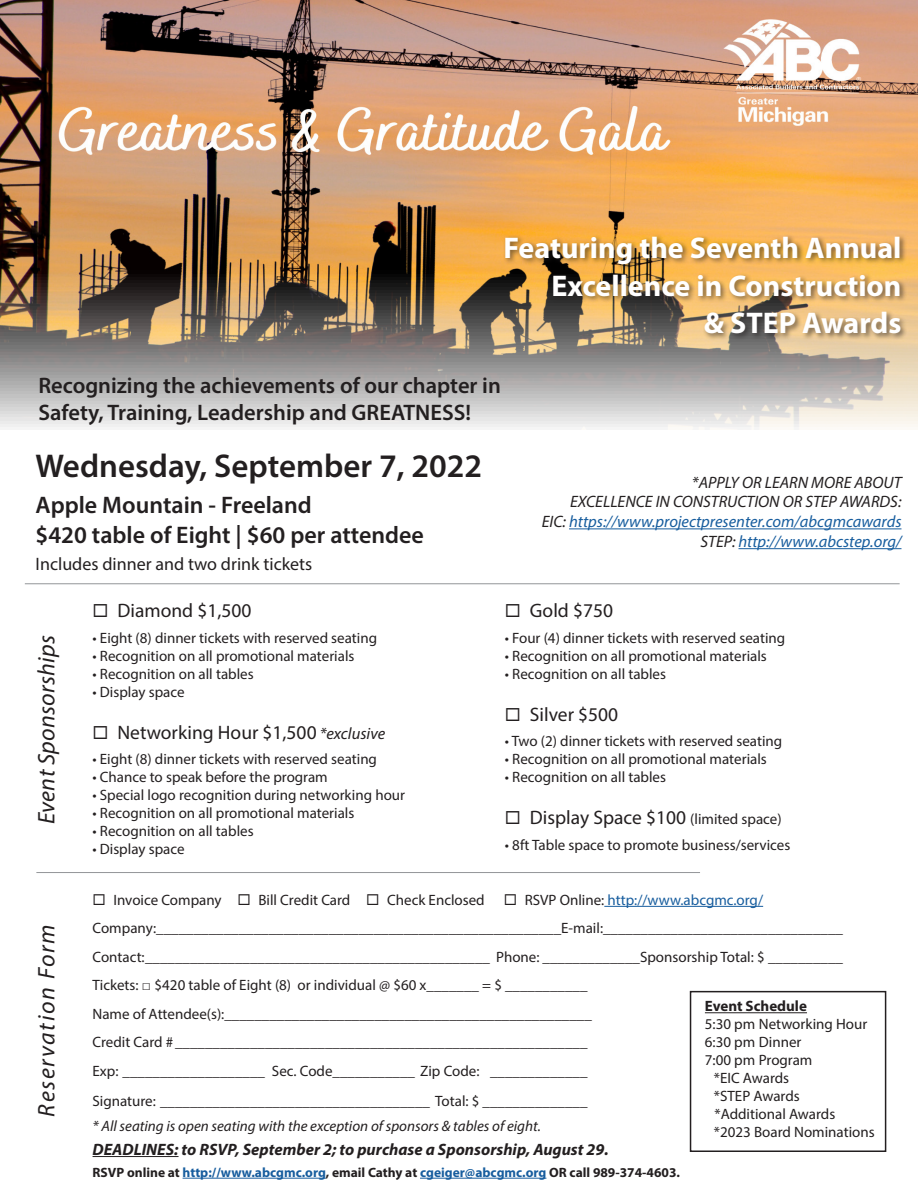
<style>
.page{position:relative;width:918px;height:1188px;background:#fff}
.page>*{position:absolute;margin:0;border:0;box-sizing:border-box;transform-origin:0 0}
.t1{font:600 33px "Myriad Pro";color:#231f20}
.t2{font:700 30px "Myriad Pro";color:#fff}
.t3{font:600 24px "Myriad Pro";color:#231f20}
.t4{font:italic 24px "Myriad Pro";letter-spacing:.01em;color:#231f20}
.t5{font:italic 24px "Myriad Pro";letter-spacing:.07em;color:#231f20}
.t6{font:600 22.5px/27px "Myriad Pro";color:#231f20}
.t7{font:19.5px "Myriad Pro";color:#231f20}
.t8{font:18px "Myriad Pro";color:#231f20}
.t9{font:italic 16.5px "Myriad Pro";color:#175d9e}
.t10{font:italic 700 16.5px "Myriad Pro";color:#231f20}
.t11{font:italic 16.5px/19.8px "Myriad Pro";color:#231f20;text-align:right}
.t12{font:15px "Myriad Pro";color:#231f20}
.t13{font:italic 15px "Myriad Pro";color:#231f20}
.t14{font:15px "Myriad Pro";color:#175d9e}
.t15{font:700 15px "Myriad Pro";color:#231f20}
.t16{font:700 13.5px "Myriad Pro";color:#231f20}
.s1{color:#231f20}
.s2{font-style:italic;font-size:16.5px}
.s3{font-size:15px}
.s4{font-family:"Times New Roman"}
.s5{color:#175d9e}
</style>
<div class="page">
<hr style="left:604px;top:906px;width:159px;height:1px;background:#175d9e">
<hr style="left:25px;top:583px;width:875px;height:1px;background:#939598">
<hr style="left:36px;top:872px;width:664px;height:1px;background:#939598">
<hr style="left:183px;top:1178px;width:143px;height:1px;background:#175d9e">
<hr style="left:420px;top:1178px;width:126px;height:1px;background:#175d9e">
<hr style="left:705px;top:1012px;width:102px;height:1px;background:#231f20">
<div style="left:690px;top:991px;width:196px;height:161px;border:2px solid #231f20"></div>
<hr style="left:569px;top:528px;width:332px;height:1px;background:#175d9e">
<hr style="left:739px;top:548px;width:162px;height:1px;background:#175d9e">
<hr style="left:93px;top:1156px;width:86px;height:1px;background:#231f20">
<img style="left:0;top:0;width:918px;height:427px">
<div style="left:503px;top:234px;width:404px;height:106px;background:#231f20;opacity:.6"></div>
<p class="t2" style="left:504px;top:229px;width:399px">Featuring the Seventh Annual</p>
<p class="t2" style="left:552px;top:266px;width:351px">Excellence in Construction</p>
<p class="t2" style="left:704px;top:304px;width:199px">&amp; STEP Awards</p>
<p class="t6" style="left:38px;top:371px;width:464px">Recognizing the achievements of our chapter in<br>Safety, Training, Leadership and GREATNESS!</p>
<p class="t1" style="left:36px;top:445px;width:448px">Wednesday, September 7, 2022</p>
<p class="t3" style="left:36px;top:490px;width:278px">Apple Mountain - Freeland</p>
<p class="t3" style="left:36px;top:520px;width:390px">$420 table of Eight | $60 per attendee</p>
<p class="t8" style="left:36px;top:553px;width:278px">Includes dinner and two drink tickets</p>
<p class="t11" style="left:570px;top:472px;width:333px">*APPLY OR LEARN MORE ABOUT<br>EXCELLENCE IN CONSTRUCTION OR STEP AWARDS:</p>
<p class="t9" style="left:542px;top:512px;width:361px"><span class="s1">EIC:</span> https://www.projectpresenter.com/abcgmcawards</p>
<p class="t9" style="left:701px;top:531px;width:202px"><span class="s1">STEP:</span> http://www.abcstep.org/</p>
<p class="t4" style="left:32px;top:824px;width:190px;rotate:-90deg">Event Sponsorships</p>
<p class="t5" style="left:32px;top:1117px;width:194px;rotate:-90deg">Reservation Form</p>
<p class="t7" style="left:93px;top:599px;width:160px">◻ Diamond $1,500</p>
<p class="t12" style="left:93px;top:629px;width:286px">• Eight (8) dinner tickets with reserved seating</p>
<p class="t12" style="left:93px;top:647px;width:264px">• Recognition on all promotional materials</p>
<p class="t12" style="left:93px;top:665px;width:163px">• Recognition on all tables</p>
<p class="t12" style="left:93px;top:683px;width:94px">• Display space</p>
<p class="t7" style="left:92px;top:720px;width:294px">◻ Networking Hour $1,500 <span class="s2">*exclusive</span></p>
<p class="t12" style="left:92px;top:750px;width:286px">• Eight (8) dinner tickets with reserved seating</p>
<p class="t12" style="left:92px;top:768px;width:237px">• Chance to speak before the program</p>
<p class="t12" style="left:92px;top:786px;width:314px">• Special logo recognition during networking hour</p>
<p class="t12" style="left:92px;top:804px;width:264px">• Recognition on all promotional materials</p>
<p class="t12" style="left:92px;top:822px;width:163px">• Recognition on all tables</p>
<p class="t12" style="left:92px;top:840px;width:94px">• Display space</p>
<p class="t7" style="left:505px;top:599px;width:110px">◻ Gold $750</p>
<p class="t12" style="left:505px;top:629px;width:282px">• Four (4) dinner tickets with reserved seating</p>
<p class="t12" style="left:505px;top:647px;width:264px">• Recognition on all promotional materials</p>
<p class="t12" style="left:505px;top:665px;width:163px">• Recognition on all tables</p>
<p class="t7" style="left:505px;top:702px;width:115px">◻ Silver $500</p>
<p class="t12" style="left:505px;top:732px;width:279px">• Two (2) dinner tickets with reserved seating</p>
<p class="t12" style="left:505px;top:750px;width:264px">• Recognition on all promotional materials</p>
<p class="t12" style="left:505px;top:768px;width:163px">• Recognition on all tables</p>
<p class="t7" style="left:505px;top:806px;width:278px">◻ Display Space $100 <span class="s3">(limited space)</span></p>
<p class="t12" style="left:505px;top:836px;width:287px">• 8ft Table space to promote business/services</p>
<p class="t12" style="left:93px;top:891px;width:394px">◻ Invoice Company ◻ Bill Credit Card ◻ Check Enclosed</p>
<p class="t14" style="left:504px;top:891px;width:261px"><span class="s1">◻ RSVP Online:</span> http://www.abcgmc.org/</p>
<p class="t12" style="left:93px;top:919px;width:752px">Company:______________________________________________________E-mail:________________________________</p>
<p class="t12" style="left:93px;top:948px;width:752px">Contact:______________________________________________ Phone: _____________Sponsorship Total: $ __________</p>
<p class="t12" style="left:93px;top:976px;width:496px">Tickets: <span class="s4">□</span> $420 table of Eight (8) or individual @ $60 x_______ = $ ___________</p>
<p class="t12" style="left:93px;top:1005px;width:501px">Name of Attendee(s):_________________________________________________</p>
<p class="t12" style="left:93px;top:1033px;width:496px">Credit Card #_______________________________________________________</p>
<p class="t12" style="left:93px;top:1062px;width:496px">Exp: ___________________ Sec. Code___________ Zip Code: _____________</p>
<p class="t12" style="left:93px;top:1092px;width:497px">Signature: ____________________________________ Total: $ ______________</p>
<p class="t13" style="left:93px;top:1117px;width:450px">* All seating is open seating with the exception of sponsors &amp; tables of eight.</p>
<p class="t15" style="left:705px;top:996px;width:104px">Event Schedule</p>
<p class="t12" style="left:705px;top:1015px;width:164px">5:30 pm Networking Hour</p>
<p class="t12" style="left:705px;top:1033px;width:98px">6:30 pm Dinner</p>
<p class="t12" style="left:705px;top:1051px;width:109px">7:00 pm Program</p>
<p class="t12" style="left:714px;top:1069px;width:77px">*EIC Awards</p>
<p class="t12" style="left:714px;top:1087px;width:87px">*STEP Awards</p>
<p class="t12" style="left:714px;top:1105px;width:122px">*Additional Awards</p>
<p class="t12" style="left:714px;top:1123px;width:162px">*2023 Board Nominations</p>
<p class="t10" style="left:93px;top:1139px;width:518px">DEADLINES: to RSVP, September 2; to purchase a Sponsorship, August 29.</p>
<p class="t16" style="left:93px;top:1163px;width:589px">RSVP online at <span class="s5">http://www.abcgmc.org</span>, email Cathy at <span class="s5">cgeiger@abcgmc.org</span> OR call 989-374-4603.</p>
</div>
